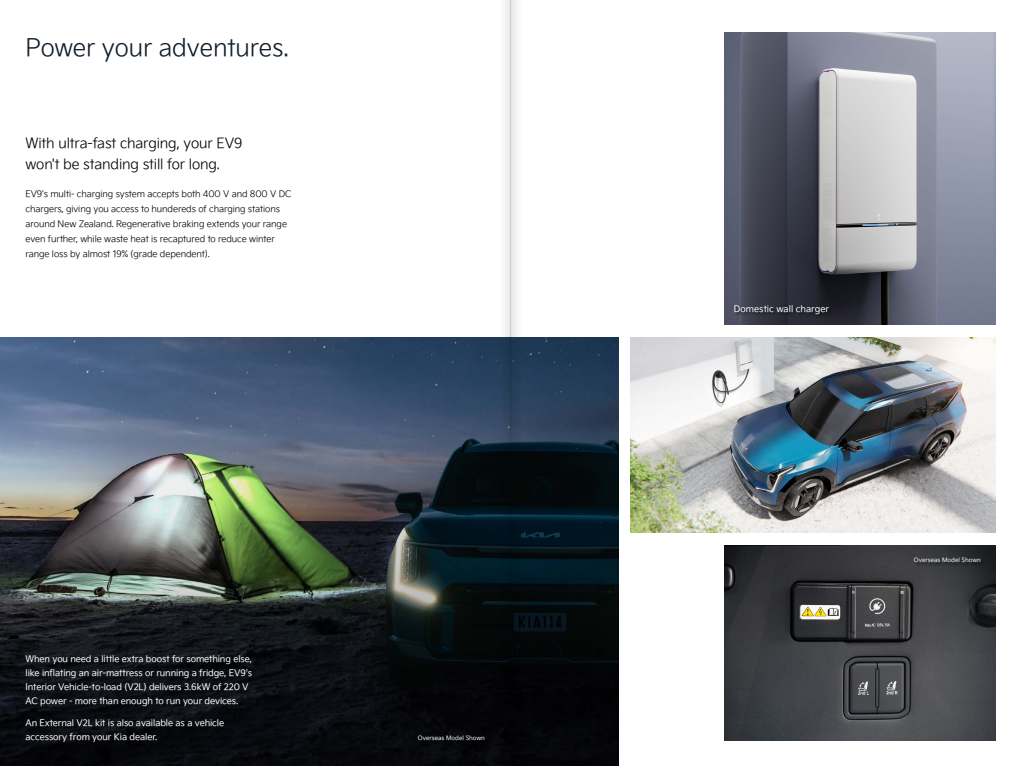
<style>
.page{position:relative;width:1021px;height:766px;background:#fff}
.page>*{position:absolute;margin:0;border:0;box-sizing:border-box;transform-origin:0 0}
.t1{font:24px "Kia Signature OTF Light";letter-spacing:-.005em;color:#121e29}
.t2{font:14px/21px "Kia Signature OTF Light";letter-spacing:-.01em;color:#000}
.t3{font:9px/14px "Kia Signature OTF Regular";letter-spacing:-.01em;color:#fff}
.t4{font:9px/15px "Kia Signature OTF Light";letter-spacing:-.01em;color:#000}
.t5{font:6px "Kia Signature OTF Regular";color:#fff}
</style>
<div class="page">
<img style="left:725px;top:33px;width:270px;height:291px">
<img style="left:0;top:337px;width:618px;height:428px">
<img style="left:725px;top:545px;width:270px;height:195px">
<img style="left:630px;top:337px;width:365px;height:195px">
<div style="left:733px;top:304px;width:101px;height:15px;background:#000;opacity:.75"></div>
<div style="left:417px;top:734px;width:72px;height:11px;background:#040509"></div>
<div style="left:913px;top:556px;width:72px;height:10px;background:#000;opacity:.75"></div>
<svg style="left:510px;top:0;width:11px;height:765px"></svg>
<svg style="left:500px;top:0;width:10px;height:765px"></svg>
<h1 class="t1" style="left:26px;top:31px;width:265px">Power your adventures.</h1>
<h2 class="t2" style="left:26px;top:131px;width:218px">With ultra-fast charging, your EV9 won't be standing still for long.</h2>
<p class="t4" style="left:26px;top:186px;width:267px">EV9's multi- charging system accepts both 400 V and 800 V DC chargers, giving you access to hundereds of charging stations around New Zealand. Regenerative braking extends your range even further, while waste heat is recaptured to reduce winter range loss by almost 19% (grade dependent).</p>
<p class="t3" style="left:26px;top:651px;width:228px">When you need a little extra boost for something else, like inflating an air-mattress or running a fridge, EV9's Interior Vehicle-to-load (V2L) delivers 3.6kW of 220 V AC power - more than enough to run your devices.</p>
<p class="t3" style="left:26px;top:715px;width:200px">An External V2L kit is also available as a vehicle accessory from your Kia dealer.</p>
<p class="t5" style="left:418px;top:733px;width:69px">Overseas Model Shown</p>
<p class="t3" style="left:734px;top:301px;width:97px">Domestic wall charger</p>
<p class="t5" style="left:913px;top:555px;width:69px">Overseas Model Shown</p>
</div>
